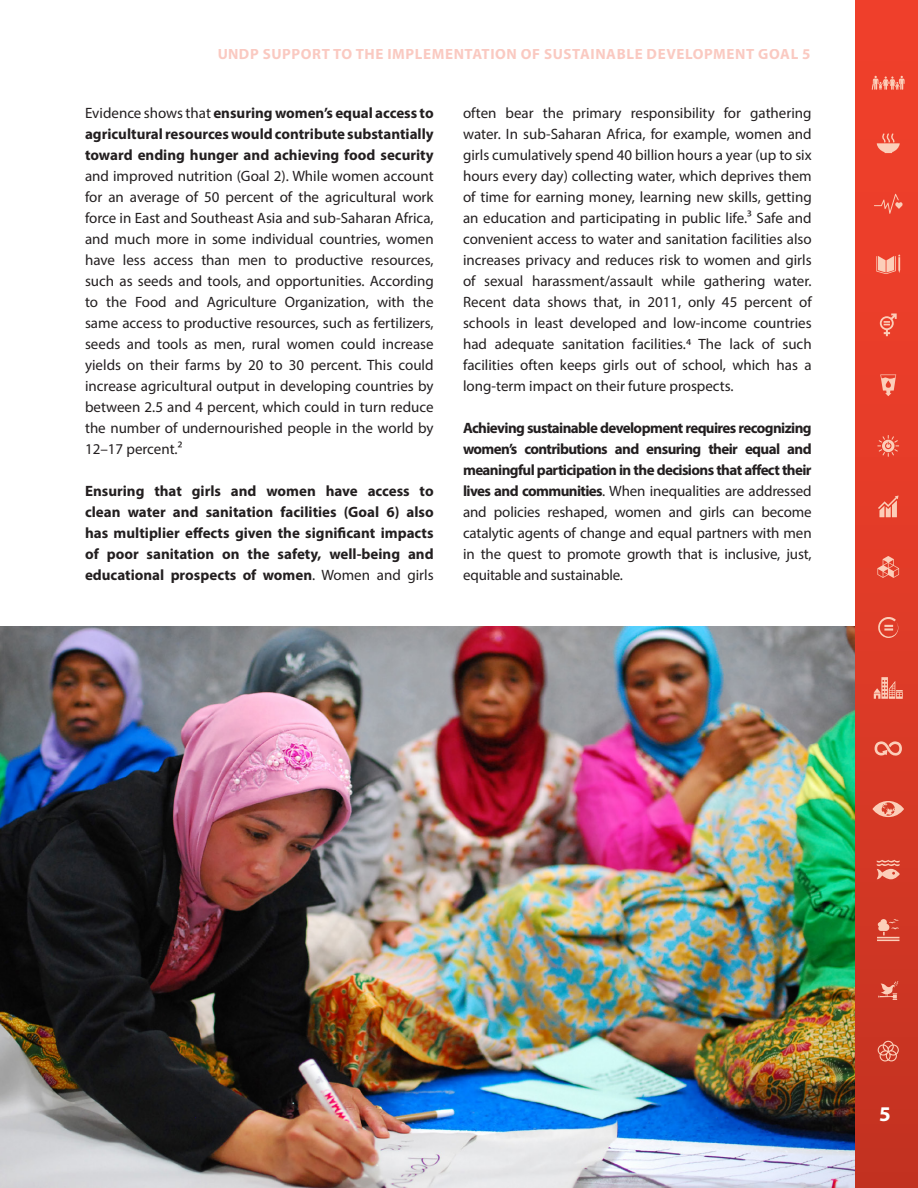
<style>
.page{position:relative;width:918px;height:1188px;background:#fff}
.page>*{position:absolute;margin:0;border:0;box-sizing:border-box;transform-origin:0 0}
.t1{font:700 21px "Myriad Pro";color:#fff}
.t2{font:15px/21px "Myriad Pro";color:#231f20;text-align:justify}
.t3{font:700 15px/21px "Myriad Pro";color:#231f20;text-align:justify}
.t4{font:700 15px "Myriad Pro";letter-spacing:.04em;color:#f7a698}
.s1{font-weight:700}
.s2{font-weight:400}
</style>
<div class="page">
<img style="left:0;top:626px;width:856px;height:562px">
<div style="left:856px;top:0;width:62px;height:1188px;background:linear-gradient(to bottom,#f5412c,#c63322)"></div>
<svg style="left:875px;top:741px;width:27px;height:15px"></svg>
<svg style="left:877px;top:133px;width:23px;height:20px"></svg>
<svg style="left:878px;top:496px;width:21px;height:21px"></svg>
<svg style="left:880px;top:313px;width:17px;height:23px"></svg>
<svg style="left:876px;top:255px;width:24px;height:19px"></svg>
<svg style="left:877px;top:616px;width:22px;height:22px"></svg>
<svg style="left:878px;top:1041px;width:21px;height:21px"></svg>
<svg style="left:877px;top:435px;width:22px;height:22px"></svg>
<svg style="left:874px;top:677px;width:29px;height:22px"></svg>
<svg style="left:872px;top:801px;width:32px;height:16px"></svg>
<svg style="left:880px;top:374px;width:16px;height:22px"></svg>
<svg style="left:877px;top:860px;width:23px;height:19px"></svg>
<svg style="left:874px;top:194px;width:29px;height:20px"></svg>
<svg style="left:872px;top:76px;width:33px;height:14px"></svg>
<svg style="left:877px;top:556px;width:22px;height:22px"></svg>
<svg style="left:878px;top:981px;width:20px;height:19px"></svg>
<svg style="left:877px;top:919px;width:22px;height:22px"></svg>
<p class="t4" style="left:217px;top:44px;width:595px">UNDP SUPPORT TO THE IMPLEMENTATION OF SUSTAINABLE DEVELOPMENT GOAL 5</p>
<p class="t2" style="left:85px;top:102px;width:350px">Evidence shows that <span class="s1">ensuring women’s equal access to agricultural resources would contribute substantially toward ending hunger and achieving food security </span>and improved nutrition (Goal 2). While women account for an average of 50 percent of the agricultural work force in East and Southeast Asia and sub-Saharan Africa, and much more in some individual countries, women have less access than men to productive resources, such as seeds and tools, and opportunities. According to the Food and Agriculture Organization, with the same access to productive resources, such as fertilizers, seeds and tools as men, rural women could increase yields on their farms by 20 to 30 percent. This could increase agricultural output in developing countries by between 2.5 and 4 percent, which could in turn reduce the number of undernourished people in the world by 12–17 percent.2</p>
<p class="t3" style="left:85px;top:480px;width:350px">Ensuring that girls and women have access to clean water and sanitation facilities (Goal 6) also has multiplier effects given the significant impacts of poor sanitation on the safety, well-being and educational prospects of women<span class="s2">. Women and girls</span></p>
<p class="t2" style="left:463px;top:102px;width:350px">often bear the primary responsibility for gathering water. In sub-Saharan Africa, for example, women and girls cumulatively spend 40 billion hours a year (up to six hours every day) collecting water, which deprives them of time for earning money, learning new skills, getting an education and participating in public life.3 Safe and convenient access to water and sanitation facilities also increases privacy and reduces risk to women and girls of sexual harassment/assault while gathering water.<br>Recent data shows that, in 2011, only 45 percent of schools in least developed and low-income countries had adequate sanitation facilities.4 The lack of such facilities often keeps girls out of school, which has a long-term impact on their future prospects.</p>
<p class="t2" style="left:463px;top:417px;width:350px"><span class="s1">Achieving sustainable development requires recognizing women’s contributions and ensuring their equal and meaningful participation in the decisions that affect their lives and communities</span>. When inequalities are addressed and policies reshaped, women and girls can become catalytic agents of change and equal partners with men in the quest to promote growth that is inclusive, just, equitable and sustainable.</p>
<h1 class="t1" style="left:879px;top:1100px;width:13px">5</h1>
</div>
